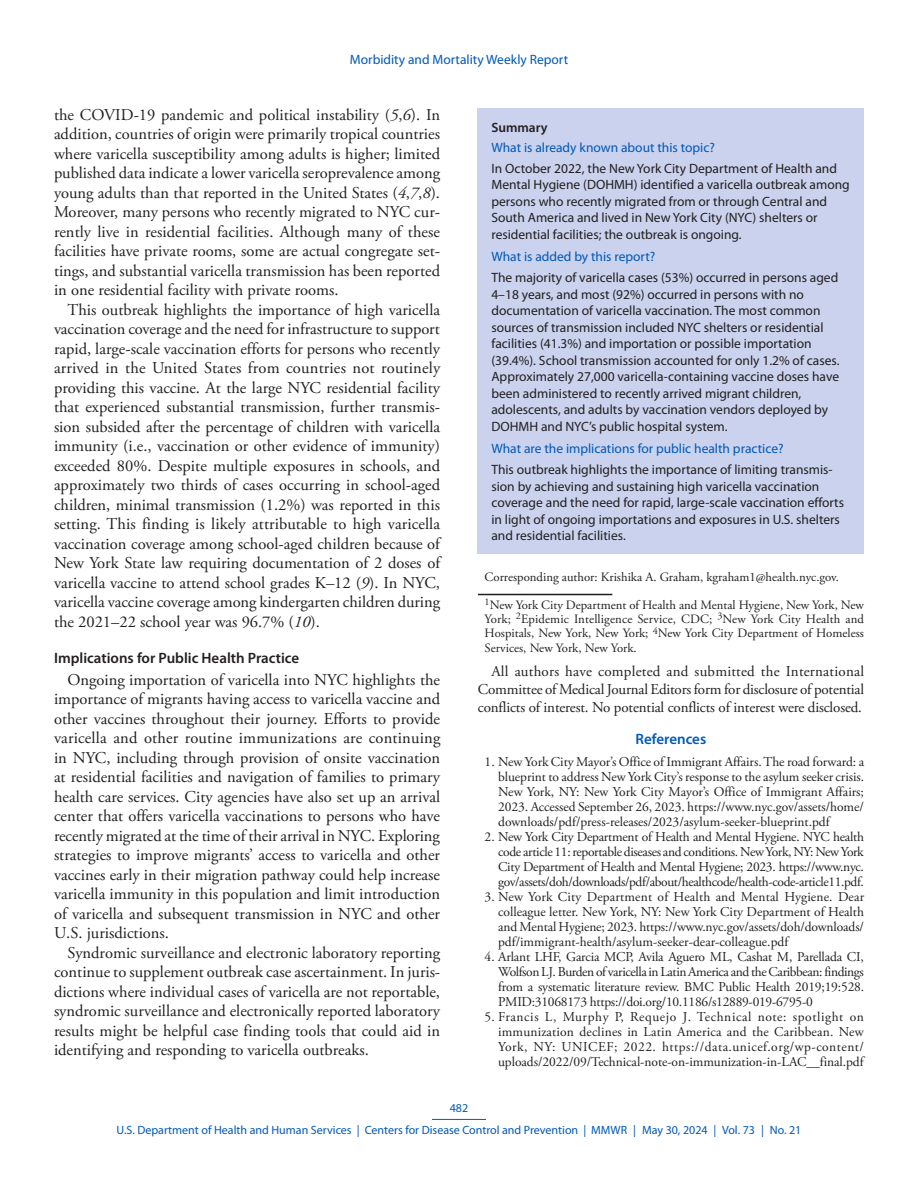
<style>
.page{position:relative;width:918px;height:1188px;background:#fff}
.page>*{position:absolute;margin:0;border:0;box-sizing:border-box;transform-origin:0 0}
.Paragraph{font:16.5px/19.5px "Adobe Garamond Pro";color:#231f20;text-align:justify}
.Conflict_of_Interest{font:15px/18px "Adobe Garamond Pro";letter-spacing:-.01em;color:#231f20;text-align:justify}
.Heading_2{font:600 15px "Myriad Pro";color:#231f20}
.Ref_Title{font:600 15px "Myriad Pro";color:#0059b7}
.Reference_10{font:13.5px/15px "Adobe Garamond Pro";letter-spacing:-.005em;color:#231f20;text-align:justify}
.Summary_Box_Text{font:13.5px/16.5px "Myriad Pro";color:#231f20}
.Summary_Box_Heading{font:13.5px "Myriad Pro";color:#0059b7}
.Summary_Box_Ttile{font:600 13.5px "Myriad Pro";color:#231f20}
.Author_Affiliations{font:12.75px/14.2px "Adobe Garamond Pro";color:#231f20;text-align:justify}
.Corresponding_Author{font:12.75px "Adobe Garamond Pro";color:#231f20}
.t1{font:12px/21.8px "Myriad Pro";color:#0059b7;text-align:center}
.s1{font-style:italic}
</style>
<div class="page">
<hr style="left:432px;top:1119px;width:54px;height:1px;background:#0059b7">
<div style="left:478px;top:108px;width:386px;height:446px;background:#cad2ee"></div>
<hr style="left:478px;top:594px;width:134px;height:1px;background:#231f20">
<p class="Summary_Box_Heading" style="left:350px;top:52px;width:220px">Morbidity and Mortality Weekly Report</p>
<p class="Paragraph" style="left:54px;top:106px;width:388px">the COVID-19 pandemic and political instability (<span class="s1">5</span>,<span class="s1">6</span>). In addition, countries of origin were primarily tropical countries where varicella susceptibility among adults is higher; limited published data indicate a lower varicella seroprevalence among young adults than that reported in the United States (<span class="s1">4</span>,<span class="s1">7</span>,<span class="s1">8</span>).<br>Moreover, many persons who recently migrated to NYC cur&shy;rently live in residential facilities. Although many of these facilities have private rooms, some are actual congregate set&shy;tings, and substantial varicella transmission has been reported in one residential facility with private rooms.</p>
<p class="Paragraph" style="left:54px;top:301px;width:388px;text-indent:14px">This outbreak highlights the importance of high varicella vaccination coverage and the need for infrastructure to support rapid, large-scale vaccination efforts for persons who recently arrived in the United States from countries not routinely providing this vaccine. At the large NYC residential facility that experienced substantial transmission, further transmis&shy;sion subsided after the percentage of children with varicella immunity (i.e., vaccination or other evidence of immunity) exceeded 80%. Despite multiple exposures in schools, and approximately two thirds of cases occurring in school-aged children, minimal transmission (1.2%) was reported in this setting. This finding is likely attributable to high varicella vaccination coverage among school-aged children because of New York State law requiring documentation of 2 doses of varicella vaccine to attend school grades K–12 (<span class="s1">9</span>). In NYC, varicella vaccine coverage among kindergarten children during the 2021–22 school year was 96.7% (<span class="s1">10</span>).</p>
<h2 class="Heading_2" style="left:54px;top:650px;width:247px">Implications for Public Health Practice</h2>
<p class="Paragraph" style="left:54px;top:670px;width:388px;text-indent:14px">Ongoing importation of varicella into NYC highlights the importance of migrants having access to varicella vaccine and other vaccines throughout their journey. Efforts to provide varicella and other routine immunizations are continuing in NYC, including through provision of onsite vaccination at residential facilities and navigation of families to primary health care services. City agencies have also set up an arrival center that offers varicella vaccinations to persons who have recently migrated at the time of their arrival in NYC. Exploring strategies to improve migrants’ access to varicella and other vaccines early in their migration pathway could help increase varicella immunity in this population and limit introduction of varicella and subsequent transmission in NYC and other U.S. jurisdictions.</p>
<p class="Paragraph" style="left:54px;top:943px;width:388px;text-indent:14px">Syndromic surveillance and electronic laboratory reporting continue to supplement outbreak case ascertainment. In juris&shy;dictions where individual cases of varicella are not reportable, syndromic surveillance and electronically reported laboratory results might be helpful case finding tools that could aid in identifying and responding to varicella outbreaks.</p>
<h1 class="Summary_Box_Ttile" style="left:491px;top:120px;width:58px">Summary</h1>
<h1 class="Summary_Box_Heading" style="left:491px;top:140px;width:225px">What is already known about this topic?</h1>
<p class="Summary_Box_Text" style="left:491px;top:160px;width:360px">In October 2022, the New York City Department of Health and Mental Hygiene (DOHMH) identified a varicella outbreak among persons who recently migrated from or through Central and South America and lived in New York City (NYC) shelters or residential facilities; the outbreak is ongoing.</p>
<h1 class="Summary_Box_Heading" style="left:491px;top:249px;width:165px">What is added by this report?</h1>
<p class="Summary_Box_Text" style="left:491px;top:270px;width:350px">The majority of varicella cases (53%) occurred in persons aged 4–18 years, and most (92%) occurred in persons with no documentation of varicella vaccination. The most common sources of transmission included NYC shelters or residential facilities (41.3%) and importation or possible importation (39.4%). School transmission accounted for only 1.2% of cases.<br>Approximately 27,000 varicella-containing vaccine doses have been administered to recently arrived migrant children, adolescents, and adults by vaccination vendors deployed by DOHMH and NYC’s public hospital system.</p>
<h1 class="Summary_Box_Heading" style="left:491px;top:441px;width:294px">What are the implications for public health practice?</h1>
<p class="Summary_Box_Text" style="left:491px;top:462px;width:354px">This outbreak highlights the importance of limiting transmis&shy;sion by achieving and sustaining high varicella vaccination coverage and the need for rapid, large-scale vaccination efforts in light of ongoing importations and exposures in U.S. shelters and residential facilities.</p>
<p class="Corresponding_Author" style="left:485px;top:569px;width:356px">Corresponding author: Krishika A. Graham, kgraham1@health.nyc.gov.</p>
<p class="Author_Affiliations" style="left:485px;top:598px;width:381px"><sup>1</sup>New York City Department of Health and Mental Hygiene, New York, New York; <sup>2</sup>Epidemic Intelligence Service, CDC; <sup>3</sup>New York City Health and Hospitals, New York, New York; <sup>4</sup>New York City Department of Homeless Services, New York, New York.</p>
<p class="Conflict_of_Interest" style="left:478px;top:663px;width:388px;text-indent:14px">All authors have completed and submitted the International Committee of Medical Journal Editors form for disclosure of potential conflicts of interest. No potential conflicts of interest were disclosed.</p>
<h1 class="Ref_Title" style="left:636px;top:731px;width:72px">References</h1>
<p class="Reference_10" style="left:498px;top:754px;width:368px;text-indent:-14px">1. New York City Mayor’s Office of Immigrant Affairs. The road forward: a blueprint to address New York City’s response to the asylum seeker crisis.<br>New York, NY: New York City Mayor’s Office of Immigrant Affairs; 2023. Accessed September 26, 2023. https://www.nyc.gov/assets/home/ downloads/pdf/press-releases/2023/asylum-seeker-blueprint.pdf</p>
<p class="Reference_10" style="left:498px;top:829px;width:367px;text-indent:-14px">2. New York City Department of Health and Mental Hygiene. NYC health code article 11: reportable diseases and conditions. New York, NY: New York City Department of Health and Mental Hygiene; 2023. https://www.nyc. gov/assets/doh/downloads/pdf/about/healthcode/health-code-article11.pdf.</p>
<p class="Reference_10" style="left:498px;top:889px;width:368px;text-indent:-14px">3. New York City Department of Health and Mental Hygiene. Dear colleague letter. New York, NY: New York City Department of Health and Mental Hygiene; 2023. https://www.nyc.gov/assets/doh/downloads/ pdf/immigrant-health/asylum-seeker-dear-colleague.pdf</p>
<p class="Reference_10" style="left:498px;top:949px;width:368px;text-indent:-14px">4. Arlant LHF, Garcia MCP, Avila Aguero ML, Cashat M, Parellada CI, Wolfson LJ. Burden of varicella in Latin America and the Caribbean: findings from a systematic literature review. BMC Public Health 2019;19:528.<br>PMID:31068173 https://doi.org/10.1186/s12889-019-6795-0</p>
<p class="Reference_10" style="left:498px;top:1009px;width:367px;text-indent:-14px">5. Francis L, Murphy P, Requejo J. Technical note: spotlight on immunization declines in Latin America and the Caribbean. New York, NY: UNICEF; 2022. https://data.unicef.org/wp-content/ uploads/2022/09/Technical-note-on-immunization-in-LAC__final.pdf</p>
<p class="t1" style="left:117px;top:1098px;width:686px">482<br>U.S. Department of Health and Human Services | Centers for Disease Control and Prevention | MMWR | May 30, 2024 | Vol. 73 | No. 21</p>
</div>
